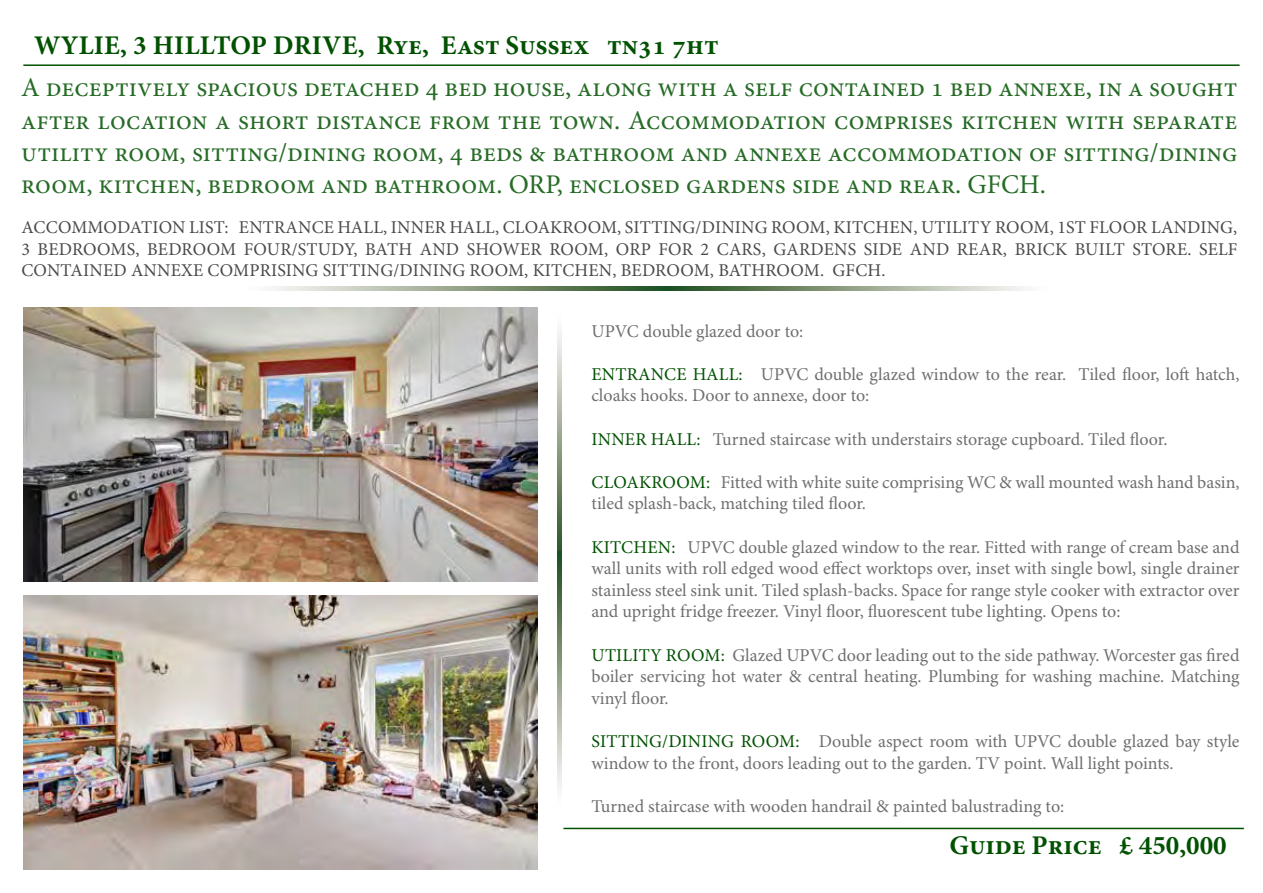
<style>
.page{position:relative;width:1263px;height:893px;background:#fff}
.page>*{position:absolute;margin:0;border:0;box-sizing:border-box;transform-origin:0 0}
.t1{font:27px/32.4px "Minion Pro";color:#266b26;text-align:justify}
.t2{font:700 27px "Minion Pro";color:#005100}
.t3{font:18px/21.6px "Minion Pro";letter-spacing:.005em;color:#706f6f}
.t4{font:18px/21.6px "Minion Pro";letter-spacing:.01em;color:#4a4a49;text-align:justify}
.s1{color:#005100}
</style>
<div class="page">
<svg style="left:557px;top:329px;width:4px;height:223px"></svg>
<img style="left:23px;top:307px;width:515px;height:275px">
<svg style="left:557px;top:552px;width:4px;height:239px"></svg>
<hr style="left:23px;top:64px;width:1216px;height:2px;background:#005100">
<hr style="left:563px;top:828px;width:681px;height:1px;background:#005100">
<svg style="left:270px;top:286px;width:397px;height:5px;background:#8ea086"></svg>
<svg style="left:667px;top:286px;width:360px;height:5px;background:#8da086"></svg>
<img style="left:23px;top:595px;width:515px;height:274px">
<h1 class="t2" style="left:34px;top:26px;width:686px">WYLIE, 3 HILLTOP DRIVE, Rye, East Sussex tn31 7ht</h1>
<p class="t1" style="left:21px;top:72px;width:1218px">A deceptively spacious detached 4 bed house, along with a self contained 1 bed annexe, in a sought after location a short distance from the town. Accommodation comprises kitchen with separate utility room, sitting/dining room, 4 beds &amp; bathroom and annexe accommodation of sitting/dining room, kitchen, bedroom and bathroom. ORP, enclosed gardens side and rear. GFCH.</p>
<p class="t4" style="left:21px;top:217px;width:1217px">ACCOMMODATION LIST: ENTRANCE HALL, INNER HALL, CLOAKROOM, SITTING/DINING ROOM, KITCHEN, UTILITY ROOM, 1ST FLOOR LANDING, 3 BEDROOMS, BEDROOM FOUR/STUDY, BATH AND SHOWER ROOM, ORP FOR 2 CARS, GARDENS SIDE AND REAR, BRICK BUILT STORE. SELF CONTAINED ANNEXE COMPRISING SITTING/DINING ROOM, KITCHEN, BEDROOM, BATHROOM. GFCH.</p>
<p class="t3" style="left:591px;top:321px;width:213px">UPVC double glazed door to:</p>
<p class="t3" style="left:591px;top:364px;width:649px"><span class="s1">ENTRANCE HALL:</span> UPVC double glazed window to the rear. Tiled floor, loft hatch, cloaks hooks. Door to annexe, door to:</p>
<p class="t3" style="left:591px;top:429px;width:577px"><span class="s1">INNER HALL:</span> Turned staircase with understairs storage cupboard. Tiled floor.</p>
<p class="t3" style="left:591px;top:472px;width:650px"><span class="s1">CLOAKROOM:</span> Fitted with white suite comprising WC &amp; wall mounted wash hand basin, tiled splash-back, matching tiled floor.</p>
<p class="t3" style="left:591px;top:537px;width:650px;text-align:justify"><span class="s1">KITCHEN:</span> UPVC double glazed window to the rear. Fitted with range of cream base and wall units with roll edged wood effect worktops over, inset with single bowl, single drainer stainless steel sink unit. Tiled splash-backs. Space for range style cooker with extractor over and upright fridge freezer. Vinyl floor, fluorescent tube lighting. Opens to:</p>
<p class="t3" style="left:591px;top:645px;width:650px;text-align:justify"><span class="s1">UTILITY ROOM:</span> Glazed UPVC door leading out to the side pathway. Worcester gas fired boiler servicing hot water &amp; central heating. Plumbing for washing machine. Matching vinyl floor.</p>
<p class="t3" style="left:591px;top:731px;width:650px"><span class="s1">SITTING/DINING ROOM:</span> Double aspect room with UPVC double glazed bay style window to the front, doors leading out to the garden. TV point. Wall light points.</p>
<p class="t3" style="left:591px;top:796px;width:474px">Turned staircase with wooden handrail &amp; painted balustrading to:</p>
<h1 class="t2" style="left:949px;top:826px;width:279px">Guide Price £ 450,000</h1>
</div>
